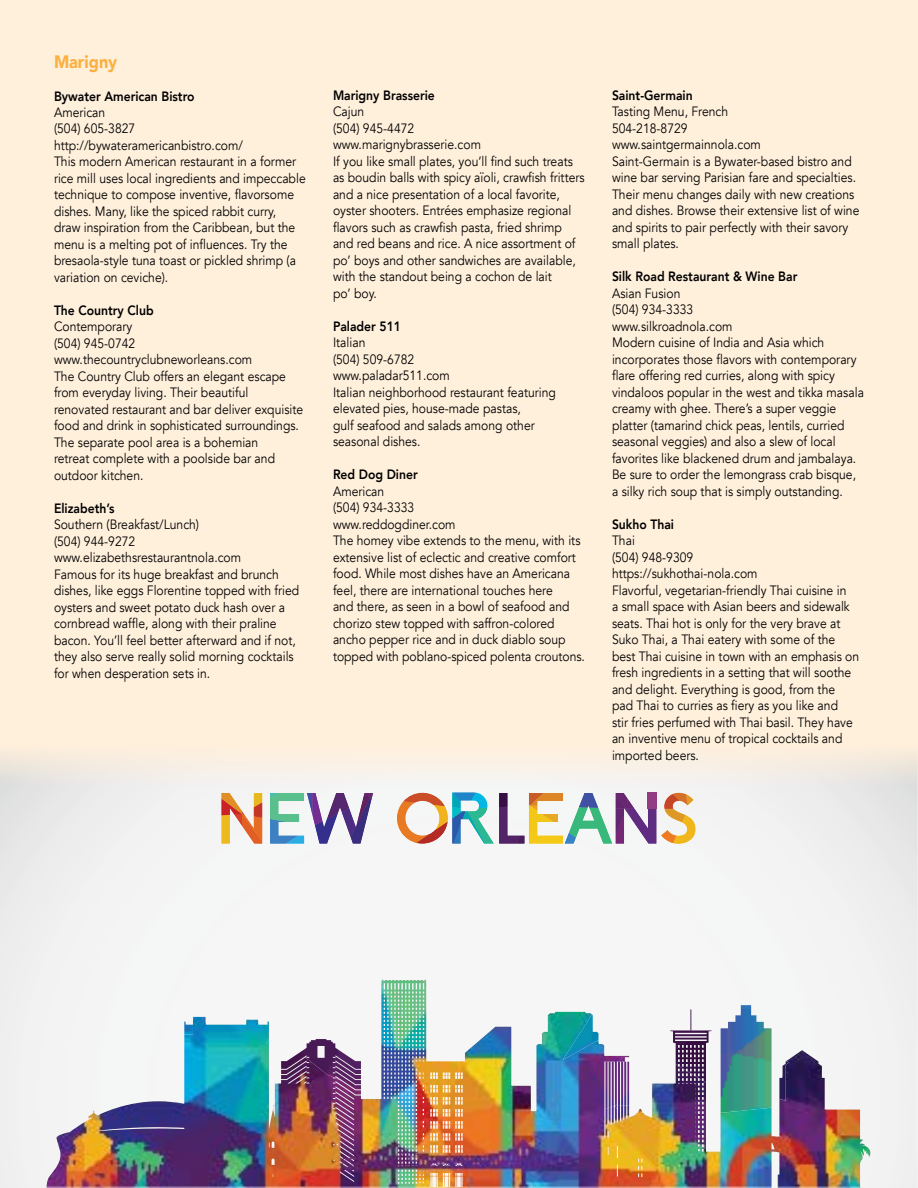
<style>
.page{position:relative;width:918px;height:1188px;background:#fff0dc}
.page>*{position:absolute;margin:0;border:0;box-sizing:border-box;transform-origin:0 0}
.t1{font:900 18px "Avenir";color:#fbb040;scale:.9 1}
.t2{font:13.5px/16.5px "Avenir";color:#000;scale:.9 1}
.t3{font:800 13.5px "Avenir";color:#000;scale:.9 1}
</style>
<div class="page">
<svg style="left:426px;top:755px;width:492px;height:433px;background:#f2f1ef"></svg>
<svg style="left:0;top:755px;width:426px;height:433px;background:#f2f1f0"></svg>
<div style="left:384px;top:801px;width:210px;height:178px;background:#f6f6f6"></div>
<svg style="left:221px;top:793px;width:41px;height:51px;background:#e7aa7c"></svg>
<svg style="left:270px;top:793px;width:103px;height:51px;background:#a2abc3"></svg>
<svg style="left:397px;top:793px;width:298px;height:51px;background:#c3bbb0"></svg>
<img style="left:47px;top:979px;width:817px;height:209px">
<img style="left:670px;top:1005px;width:102px;height:108px">
<h1 class="t1" style="left:54px;top:46px;width:72px">Marigny</h1>
<p class="t3" style="left:54px;top:85px;width:158px">Bywater American Bistro</p>
<p class="t2" style="left:54px;top:104px;width:281px">American<br>(504) 605-3827 http://bywateramericanbistro.com/<br>This modern American restaurant in a former rice mill uses local ingredients and impeccable technique to compose inventive, flavorsome dishes. Many, like the spiced rabbit curry, draw inspiration from the Caribbean, but the menu is a melting pot of influences. Try the bresaola-style tuna toast or pickled shrimp (a variation on ceviche).</p>
<p class="t3" style="left:54px;top:300px;width:112px">The Country Club</p>
<p class="t2" style="left:54px;top:319px;width:278px">Contemporary<br>(504) 945-0742 www.thecountryclubneworleans.com<br>The Country Club offers an elegant escape from everyday living. Their beautiful renovated restaurant and bar deliver exquisite food and drink in sophisticated surroundings.<br>The separate pool area is a bohemian<br>retreat complete with a poolside bar and outdoor kitchen.</p>
<p class="t3" style="left:54px;top:498px;width:69px">Elizabeth’s</p>
<p class="t2" style="left:54px;top:517px;width:274px">Southern (Breakfast/Lunch)<br>(504) 944-9272 www.elizabethsrestaurantnola.com<br>Famous for its huge breakfast and brunch dishes, like eggs Florentine topped with fried oysters and sweet potato duck hash over a cornbread waffle, along with their praline bacon. You’ll feel better afterward and if not, they also serve really solid morning cocktails for when desperation sets in.</p>
<p class="t3" style="left:333px;top:84px;width:115px">Marigny Brasserie</p>
<p class="t2" style="left:333px;top:103px;width:281px">Cajun<br>(504) 945-4472<br>www.marignybrasserie.com<br>If you like small plates, you’ll find such treats as boudin balls with spicy aïoli, crawfish fritters and a nice presentation of a local favorite, oyster shooters. Entrées emphasize regional flavors such as crawfish pasta, fried shrimp and red beans and rice. A nice assortment of po’ boys and other sandwiches are available, with the standout being a cochon de lait<br>po’ boy.</p>
<p class="t3" style="left:333px;top:315px;width:77px">Palader 511</p>
<p class="t2" style="left:333px;top:334px;width:249px">Italian<br>(504) 509-6782<br>www.paladar511.com<br>Italian neighborhood restaurant featuring elevated pies, house-made pastas,<br>gulf seafood and salads among other seasonal dishes.</p>
<p class="t3" style="left:333px;top:464px;width:96px">Red Dog Diner</p>
<p class="t2" style="left:333px;top:483px;width:282px">American<br>(504) 934-3333<br>www.reddogdiner.com<br>The homey vibe extends to the menu, with its extensive list of eclectic and creative comfort food. While most dishes have an Americana feel, there are international touches here<br>and there, as seen in a bowl of seafood and chorizo stew topped with saffron-colored ancho pepper rice and in duck diablo soup topped with poblano-spiced polenta croutons.</p>
<p class="t3" style="left:612px;top:85px;width:91px">Saint-Germain</p>
<p class="t2" style="left:612px;top:104px;width:276px">Tasting Menu, French<br>504-218-8729<br>www.saintgermainnola.com<br>Saint-Germain is a Bywater-based bistro and wine bar serving Parisian fare and specialties.<br>Their menu changes daily with new creations and dishes. Browse their extensive list of wine and spirits to pair perfectly with their savory small plates.</p>
<p class="t3" style="left:612px;top:266px;width:208px">Silk Road Restaurant &amp; Wine Bar</p>
<p class="t2" style="left:612px;top:285px;width:281px">Asian Fusion<br>(504) 934-3333<br>www.silkroadnola.com<br>Modern cuisine of India and Asia which incorporates those flavors with contemporary flare offering red curries, along with spicy vindaloos popular in the west and tikka masala creamy with ghee. There’s a super veggie platter (tamarind chick peas, lentils, curried seasonal veggies) and also a slew of local favorites like blackened drum and jambalaya.<br>Be sure to order the lemongrass crab bisque, a silky rich soup that is simply outstanding.</p>
<p class="t3" style="left:612px;top:513px;width:70px">Sukho Thai</p>
<p class="t2" style="left:612px;top:532px;width:276px">Thai<br>(504) 948-9309<br>https://sukhothai-nola.com<br>Flavorful, vegetarian-friendly Thai cuisine in<br>a small space with Asian beers and sidewalk seats. Thai hot is only for the very brave at Suko Thai, a Thai eatery with some of the best Thai cuisine in town with an emphasis on fresh ingredients in a setting that will soothe and delight. Everything is good, from the pad Thai to curries as fiery as you like and<br>stir fries perfumed with Thai basil. They have an inventive menu of tropical cocktails and imported beers.</p>
</div>
